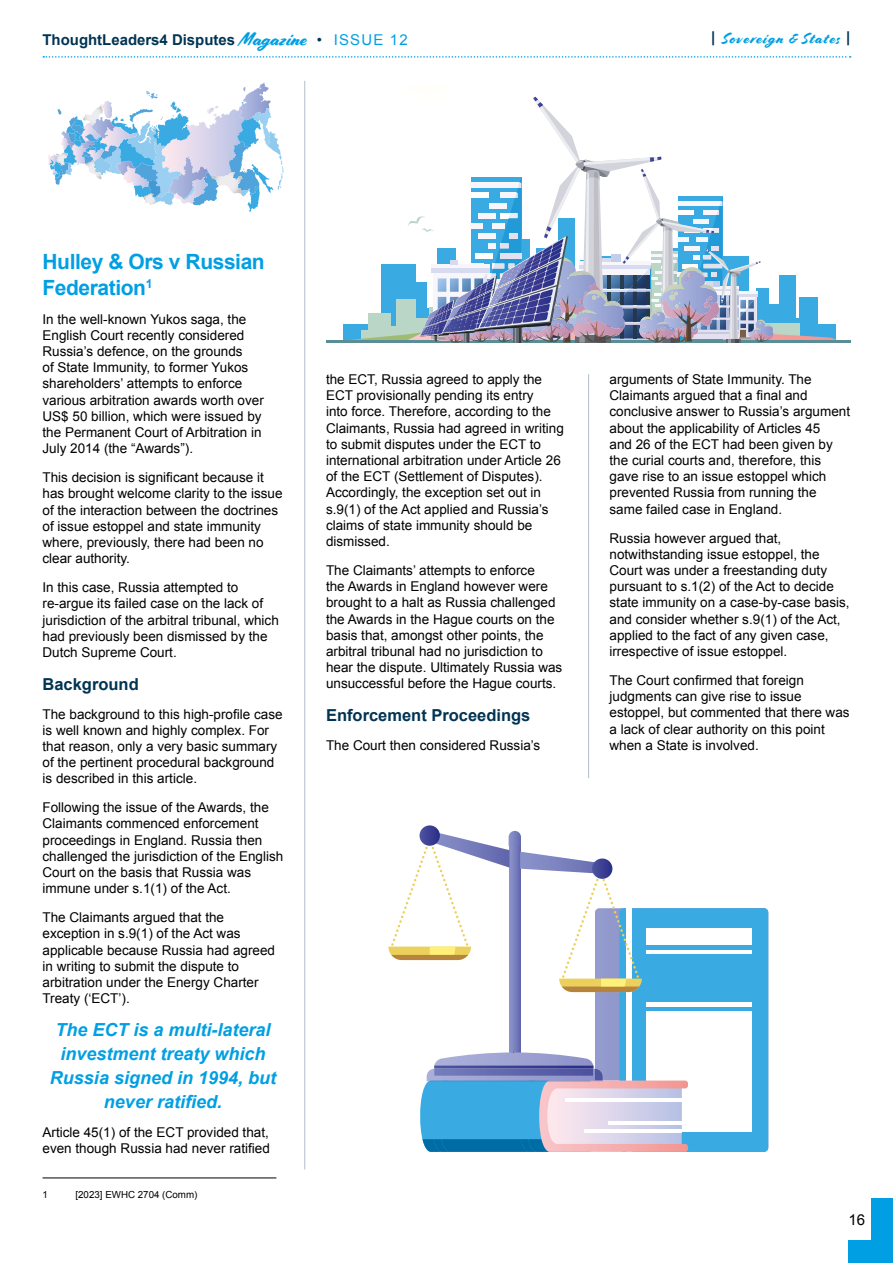
<style>
.page{position:relative;width:893px;height:1263px;background:#fff}
.page>*{position:absolute;margin:0;border:0;box-sizing:border-box;transform-origin:0 0}
.t1{font:700 21px/25.2px "Arial";letter-spacing:-.02em;color:#009fe3}
.t2{font:italic 700 18px/24px "Arial";color:#009fe3;text-align:center}
.t3{font:700 16.5px "Arial";color:#003452}
.t4{font:700 15px "Arial";color:#003452}
.t5{font:15px "Cortado";letter-spacing:.08em;color:#009fe3}
.t6{font:15px "Arial";color:#000}
.t7{font:13.5px/16.2px "Arial";color:#000}
.t8{font:9.75px "Arial";color:#000}
.s1{font-family:"Cortado";font-weight:400;font-size:18.6px;color:#009fe3}
.s2{font-weight:400}
.s3{font-weight:400;color:#009fe3}
.s4{font-family:"Arial";font-weight:700;color:#003452}
</style>
<div class="page">
<svg style="left:43px;top:56px;width:808px;height:2px"></svg>
<div style="left:872px;top:1198px;width:21px;height:65px;background:#009fe3"></div>
<div style="left:848px;top:1241px;width:45px;height:22px;background:#009fe3"></div>
<hr style="left:304px;top:81px;width:1px;height:1088px;background:#b3bdcd">
<hr style="left:588px;top:374px;width:1px;height:404px;background:#b3bdcd">
<svg style="left:48px;top:83px;width:235px;height:129px"></svg>
<hr style="left:43px;top:1177px;width:233px;height:1px;background:#000">
<hr style="left:326px;top:340px;width:524px;height:3px;background:#5a8e96">
<svg style="left:343px;top:96px;width:494px;height:247px"></svg>
<img style="left:449px;top:288px;width:31px;height:55px">
<img style="left:420px;top:316px;width:29px;height:27px">
<svg style="left:388px;top:829px;width:380px;height:323px"></svg>
<img style="left:548px;top:1080px;width:55px;height:1px">
<img style="left:434px;top:1069px;width:159px;height:7px">
<div style="left:420px;top:825px;width:20px;height:21px;background:linear-gradient(to right,#494e9d,#363a8e);border-radius:10px"></div>
<svg style="left:592px;top:858px;width:20px;height:21px"></svg>
<p class="t4" style="left:43px;top:29px;width:367px">ThoughtLeaders4 Disputes <span class="s1">Magazine</span> <span class="s2">•</span> <span class="s3">ISSUE 12</span></p>
<p class="t5" style="left:711px;top:30px;width:141px"><span class="s4">|</span> Sovereign &amp; States <span class="s4">|</span></p>
<h1 class="t1" style="left:43px;top:250px;width:224px">Hulley &amp; Ors v Russian<br>Federation<sup>1</sup></h1>
<p class="t7" style="left:43px;top:311px;width:223px">In the well-known Yukos saga, the English Court recently considered Russia’s defence, on the grounds<br>of State Immunity, to former Yukos shareholders’ attempts to enforce various arbitration awards worth over US$ 50 billion, which were issued by the Permanent Court of Arbitration in July 2014 (the “Awards”).</p>
<p class="t7" style="left:43px;top:469px;width:242px">This decision is significant because it has brought welcome clarity to the issue of the interaction between the doctrines of issue estoppel and state immunity where, previously, there had been no clear authority.</p>
<p class="t7" style="left:43px;top:579px;width:238px">In this case, Russia attempted to re-argue its failed case on the lack of jurisdiction of the arbitral tribunal, which had previously been dismissed by the Dutch Supreme Court.</p>
<p class="t3" style="left:43px;top:673px;width:98px">Background</p>
<p class="t7" style="left:43px;top:706px;width:242px">The background to this high-profile case is well known and highly complex. For that reason, only a very basic summary of the pertinent procedural background is described in this article.</p>
<p class="t7" style="left:43px;top:799px;width:242px">Following the issue of the Awards, the Claimants commenced enforcement proceedings in England. Russia then challenged the jurisdiction of the English Court on the basis that Russia was immune under s.1(1) of the Act.</p>
<p class="t7" style="left:43px;top:909px;width:234px">The Claimants argued that the exception in s.9(1) of the Act was applicable because Russia had agreed in writing to submit the dispute to arbitration under the Energy Charter<br>Treaty (‘ECT’).</p>
<h2 class="t2" style="left:50px;top:1018px;width:228px">The ECT is a multi-lateral investment treaty which<br>Russia signed in 1994, but never ratified.</h2>
<p class="t7" style="left:43px;top:1124px;width:229px">Article 45(1) of the ECT provided that, even though Russia had never ratified</p>
<p class="t8" style="left:43px;top:1188px;width:7px">1</p>
<p class="t8" style="left:76px;top:1188px;width:123px">[2023] EWHC 2704 (Comm)</p>
<p class="t7" style="left:326px;top:371px;width:239px">the ECT, Russia agreed to apply the ECT provisionally pending its entry<br>into force. Therefore, according to the Claimants, Russia had agreed in writing to submit disputes under the ECT to international arbitration under Article 26 of the ECT (Settlement of Disputes).<br>Accordingly, the exception set out in s.9(1) of the Act applied and Russia’s claims of state immunity should be dismissed.</p>
<p class="t7" style="left:326px;top:562px;width:238px">The Claimants’ attempts to enforce<br>the Awards in England however were brought to a halt as Russia challenged the Awards in the Hague courts on the basis that, amongst other points, the arbitral tribunal had no jurisdiction to hear the dispute. Ultimately Russia was unsuccessful before the Hague courts.</p>
<p class="t3" style="left:326px;top:704px;width:206px">Enforcement Proceedings</p>
<p class="t7" style="left:326px;top:737px;width:216px">The Court then considered Russia’s</p>
<p class="t7" style="left:609px;top:371px;width:242px">arguments of State Immunity. The Claimants argued that a final and conclusive answer to Russia’s argument about the applicability of Articles 45<br>and 26 of the ECT had been given by the curial courts and, therefore, this gave rise to an issue estoppel which prevented Russia from running the same failed case in England.</p>
<p class="t7" style="left:609px;top:530px;width:242px">Russia however argued that, notwithstanding issue estoppel, the Court was under a freestanding duty pursuant to s.1(2) of the Act to decide state immunity on a case-by-case basis, and consider whether s.9(1) of the Act, applied to the fact of any given case, irrespective of issue estoppel.</p>
<p class="t7" style="left:609px;top:672px;width:242px">The Court confirmed that foreign judgments can give rise to issue estoppel, but commented that there was a lack of clear authority on this point when a State is involved.</p>
<p class="t6" style="left:848px;top:1210px;width:18px">16</p>
</div>
